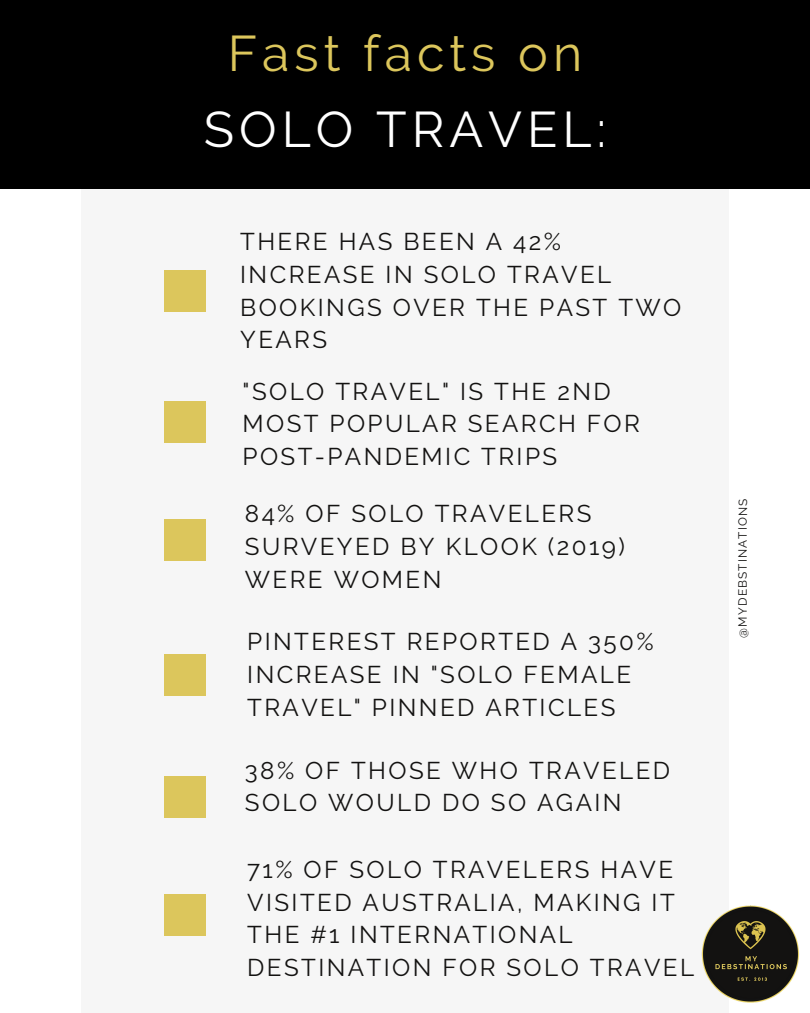
<style>
.page{position:relative;width:810px;height:1013px;background:#fff}
.page>*{position:absolute;margin:0;border:0;box-sizing:border-box;transform-origin:0 0}
.t1{font:50px "Raleway";letter-spacing:.1em;color:#fff}
.t2{font:50px "Raleway";letter-spacing:.1em;color:#dcc65c}
.t3{font:24.2px/32.7px "Raleway";letter-spacing:.1em;color:#131211}
.t4{font:11.8px "Raleway";letter-spacing:.095em;color:#131211}
</style>
<div class="page">
<div style="left:81px;top:99px;width:648px;height:913px;background:#f6f6f6"></div>
<div style="left:0;top:0;width:810px;height:189px;background:#000"></div>
<div style="left:165px;top:271px;width:41px;height:41px;background:#dcc65c"></div>
<img style="left:701px;top:905px;width:98px;height:98px">
<div style="left:165px;top:654px;width:41px;height:41px;background:#dcc65c"></div>
<div style="left:165px;top:519px;width:41px;height:42px;background:#dcc65c"></div>
<div style="left:165px;top:401px;width:41px;height:41px;background:#dcc65c"></div>
<div style="left:165px;top:894px;width:41px;height:41px;background:#dcc65c"></div>
<div style="left:165px;top:776px;width:41px;height:41px;background:#dcc65c"></div>
<h1 class="t2" style="left:228px;top:24px;width:356px">Fast facts on</h1>
<h1 class="t1" style="left:204px;top:100px;width:404px">SOLO TRAVEL:</h1>
<p class="t3" style="left:240px;top:225px;width:443px">THERE HAS BEEN A 42%<br>INCREASE IN SOLO TRAVEL<br>BOOKINGS OVER THE PAST TWO<br>YEARS</p>
<p class="t3" style="left:243px;top:374px;width:399px">"SOLO TRAVEL" IS THE 2ND<br>MOST POPULAR SEARCH FOR<br>POST-PANDEMIC TRIPS</p>
<p class="t3" style="left:245px;top:497px;width:382px">84% OF SOLO TRAVELERS<br>SURVEYED BY KLOOK (2019)<br>WERE WOMEN</p>
<p class="t3" style="left:247px;top:625px;width:408px">PINTEREST REPORTED A 350%<br>INCREASE IN "SOLO FEMALE<br>TRAVEL" PINNED ARTICLES</p>
<p class="t3" style="left:245px;top:753px;width:427px">38% OF THOSE WHO TRAVELED<br>SOLO WOULD DO SO AGAIN</p>
<p class="t3" style="left:247px;top:853px;width:448px">71% OF SOLO TRAVELERS HAVE<br>VISITED AUSTRALIA, MAKING IT<br>THE #1 INTERNATIONAL<br>DESTINATION FOR SOLO TRAVEL</p>
<p class="t4" style="left:736px;top:637px;width:140px;rotate:-90deg">@MYDEBSTINATIONS</p>
</div>
